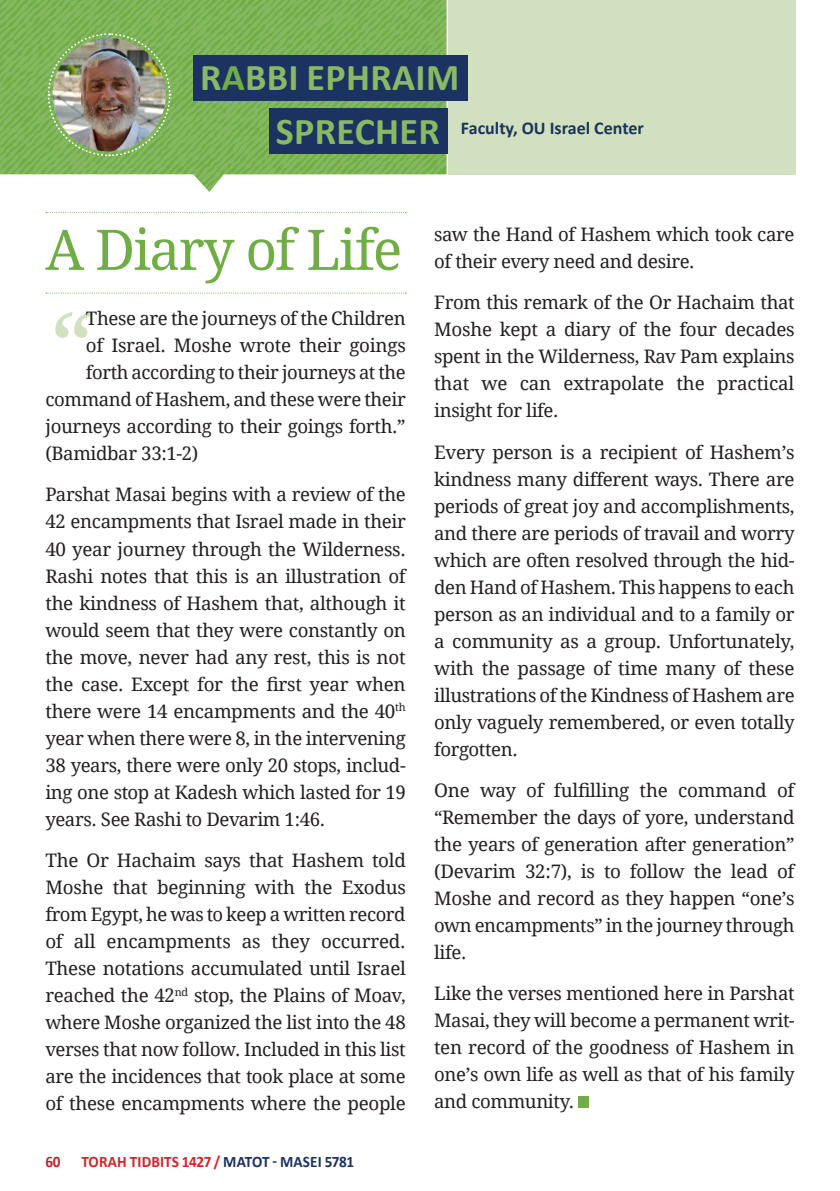
<style>
.page{position:relative;width:840px;height:1191px;background:#fff}
.page>*{position:absolute;margin:0;border:0;box-sizing:border-box;transform-origin:0 0}
.MAIN_TEXT{font:italic 94.2px "Droid Serif";color:#d1e1bf}
.headline{font:56px "Droid Serif";letter-spacing:-.03em;color:#70ad46}
.t1{font:700 38px "Calibri";letter-spacing:.01em;color:#8ab965}
.MAIN_TEXT-2{font:18.6px/27px "Droid Serif";letter-spacing:-.02em;color:#231f20;text-align:justify}
.t2{font:700 18px "Calibri";color:#1c3260}
.t3{font:700 16px "Calibri";letter-spacing:.01em;color:#d5222a;scale:.95 1}
.s1{color:#70ad46}
.s2{color:#bd2327}
.s3{color:#1c3260}
</style>
<div class="page">
<div style="left:447px;top:0;width:347px;height:174px;background:#d1e1bf"></div>
<div style="left:193px;top:55px;width:274px;height:46px;background:#1c3260"></div>
<svg style="left:0;top:0;width:446px;height:192px"></svg>
<svg style="left:46px;top:212px;width:360px;height:1px"></svg>
<svg style="left:46px;top:292px;width:360px;height:1px"></svg>
<div style="left:578px;top:1096px;width:11px;height:12px;background:#70ad46"></div>
<p class="t1" style="left:200px;top:51px;width:260px">R<span class="s1">A</span>BBI EPHRAIM</p>
<p class="t1" style="left:276px;top:104px;width:165px">SPRECHER</p>
<p class="t2" style="left:460px;top:116px;width:184px">Faculty, OU Israel Center</p>
<p class="headline" style="left:45px;top:215px;width:358px">A Diary of Life</p>
<p class="MAIN_TEXT" style="left:45px;top:287px;width:44px">“</p>
<p class="MAIN_TEXT-2" style="left:86px;top:305px;width:321px">These are the journeys of the Children</p>
<p class="MAIN_TEXT-2" style="left:86px;top:332px;width:321px">of Israel. Moshe wrote their goings</p>
<p class="MAIN_TEXT-2" style="left:86px;top:359px;width:321px">forth according to their journeys at the</p>
<p class="MAIN_TEXT-2" style="left:45px;top:386px;width:362px">command of Hashem, and these were their</p>
<p class="MAIN_TEXT-2" style="left:45px;top:413px;width:361px">journeys according to their goings forth.”</p>
<p class="MAIN_TEXT-2" style="left:45px;top:440px;width:154px">(Bamidbar 33:1-2)</p>
<p class="MAIN_TEXT-2" style="left:45px;top:481px;width:362px">Parshat Masai begins with a review of the 42 encampments that Israel made in their 40 year journey through the Wilderness.<br>Rashi notes that this is an illustration of the kindness of Hashem that, although it would seem that they were constantly on the move, never had any rest, this is not the case. Except for the first year when there were 14 encampments and the 40<sup>th </sup>year when there were 8, in the intervening 38 years, there were only 20 stops, includ&shy;ing one stop at Kadesh which lasted for 19 years. See Rashi to Devarim 1:46.</p>
<p class="MAIN_TEXT-2" style="left:45px;top:846px;width:362px">The Or Hachaim says that Hashem told Moshe that beginning with the Exodus from Egypt, he was to keep a written record of all encampments as they occurred.<br>These notations accumulated until Israel reached the 42<sup>nd</sup> stop, the Plains of Moav, where Moshe organized the list into the 48 verses that now follow. Included in this list are the incidences that took place at some of these encampments where the people</p>
<p class="t3" style="left:45px;top:1150px;width:326px"><span class="s2">60</span> TORAH TIDBITS 1427 / <span class="s3">MATOT - MASEI 5781</span></p>
<p class="MAIN_TEXT-2" style="left:434px;top:221px;width:361px">saw the Hand of Hashem which took care of their every need and desire.</p>
<p class="MAIN_TEXT-2" style="left:434px;top:289px;width:362px">From this remark of the Or Hachaim that Moshe kept a diary of the four decades spent in the Wilderness, Rav Pam explains that we can extrapolate the practical insight for life.</p>
<p class="MAIN_TEXT-2" style="left:434px;top:438px;width:362px">Every person is a recipient of Hashem’s kindness many different ways. There are periods of great joy and accomplishments, and there are periods of travail and worry which are often resolved through the hid&shy;den Hand of Hashem. This happens to each person as an individual and to a family or a community as a group. Unfortunately, with the passage of time many of these illustrations of the Kindness of Hashem are only vaguely remembered, or even totally forgotten.</p>
<p class="MAIN_TEXT-2" style="left:434px;top:776px;width:362px">One way of fulfilling the command of “Remember the days of yore, understand the years of generation after generation” (Devarim 32:7), is to follow the lead of Moshe and record as they happen “one’s own encampments” in the journey through life.</p>
<p class="MAIN_TEXT-2" style="left:434px;top:980px;width:362px">Like the verses mentioned here in Parshat Masai, they will become a permanent writ&shy;ten record of the goodness of Hashem in one’s own life as well as that of his family and community.</p>
</div>
